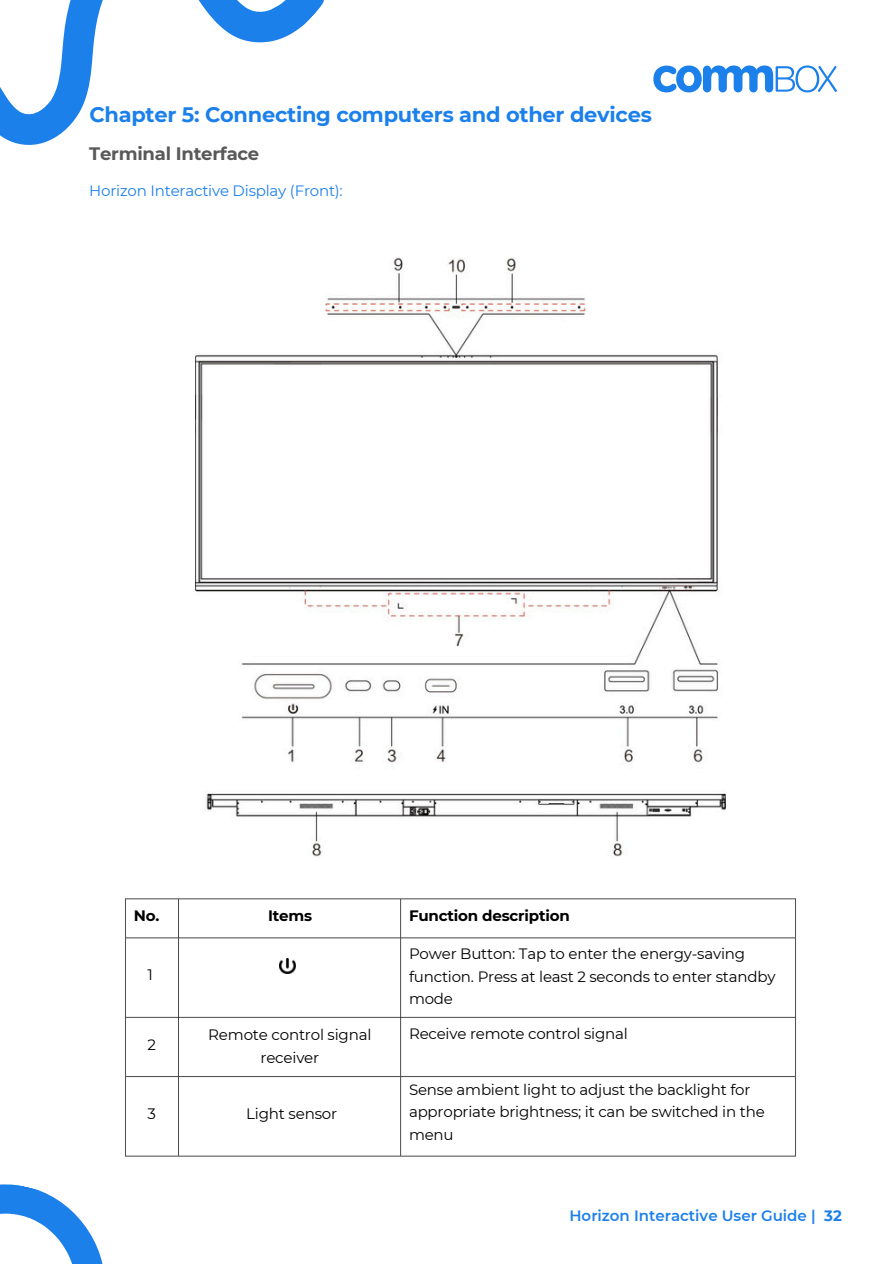
<style>
.page{position:relative;width:894px;height:1264px;background:#fff}
.page>*{position:absolute;margin:0;border:0;box-sizing:border-box;transform-origin:0 0}
.t1{font:700 21px "Montserrat";letter-spacing:-.01em;color:#1c80eb}
.t2{font:700 18px "Montserrat";letter-spacing:-.015em;color:#595959}
.t3{font:15px "Montserrat";letter-spacing:-.015em;color:#000}
.t4{font:15px "Montserrat";letter-spacing:-.015em;color:#1c80eb}
.t5{font:600 15px "Montserrat";color:#1c80eb}
.t6{font:700 15px "Montserrat";letter-spacing:-.015em;color:#000}
.s1{font-weight:700}
</style>
<div class="page">
<img style="left:125px;top:898px;width:671px;height:259px">
<img style="left:195px;top:257px;width:530px;height:600px">
<img style="left:279px;top:958px;width:16px;height:15px">
<svg style="left:0;top:0;width:331px;height:350px"></svg>
<svg style="left:0;top:1184px;width:103px;height:79px"></svg>
<svg style="left:653px;top:65px;width:183px;height:27px"></svg>
<h1 class="t1" style="left:89px;top:101px;width:563px">Chapter 5: Connecting computers and other devices</h1>
<p class="t2" style="left:89px;top:143px;width:171px">Terminal Interface</p>
<p class="t4" style="left:89px;top:182px;width:255px">Horizon Interactive Display (Front):</p>
<p class="t6" style="left:134px;top:906px;width:27px">No.</p>
<p class="t3" style="left:147px;top:965px;width:7px">1</p>
<p class="t3" style="left:147px;top:1035px;width:10px">2</p>
<p class="t3" style="left:147px;top:1104px;width:10px">3</p>
<h3 class="t6" style="left:268px;top:906px;width:45px">Items</h3>
<p class="t3" style="left:208px;top:1025px;width:165px">Remote control signal</p>
<p class="t3" style="left:260px;top:1048px;width:60px">receiver</p>
<p class="t3" style="left:246px;top:1104px;width:92px">Light sensor</p>
<p class="t6" style="left:409px;top:906px;width:162px">Function description</p>
<p class="t3" style="left:409px;top:944px;width:337px">Power Button: Tap to enter the energy-saving</p>
<p class="t3" style="left:409px;top:967px;width:368px">function. Press at least 2 seconds to enter standby</p>
<p class="t3" style="left:409px;top:989px;width:45px">mode</p>
<p class="t3" style="left:409px;top:1024px;width:220px">Receive remote control signal</p>
<p class="t3" style="left:409px;top:1080px;width:343px">Sense ambient light to adjust the backlight for</p>
<h3 class="t3" style="left:409px;top:1102px;width:357px">appropriate brightness; it can be switched in the</h3>
<p class="t3" style="left:409px;top:1125px;width:46px">menu</p>
<p class="t5" style="left:569px;top:1206px;width:274px">Horizon Interactive User Guide | <span class="s1">32</span></p>
</div>
